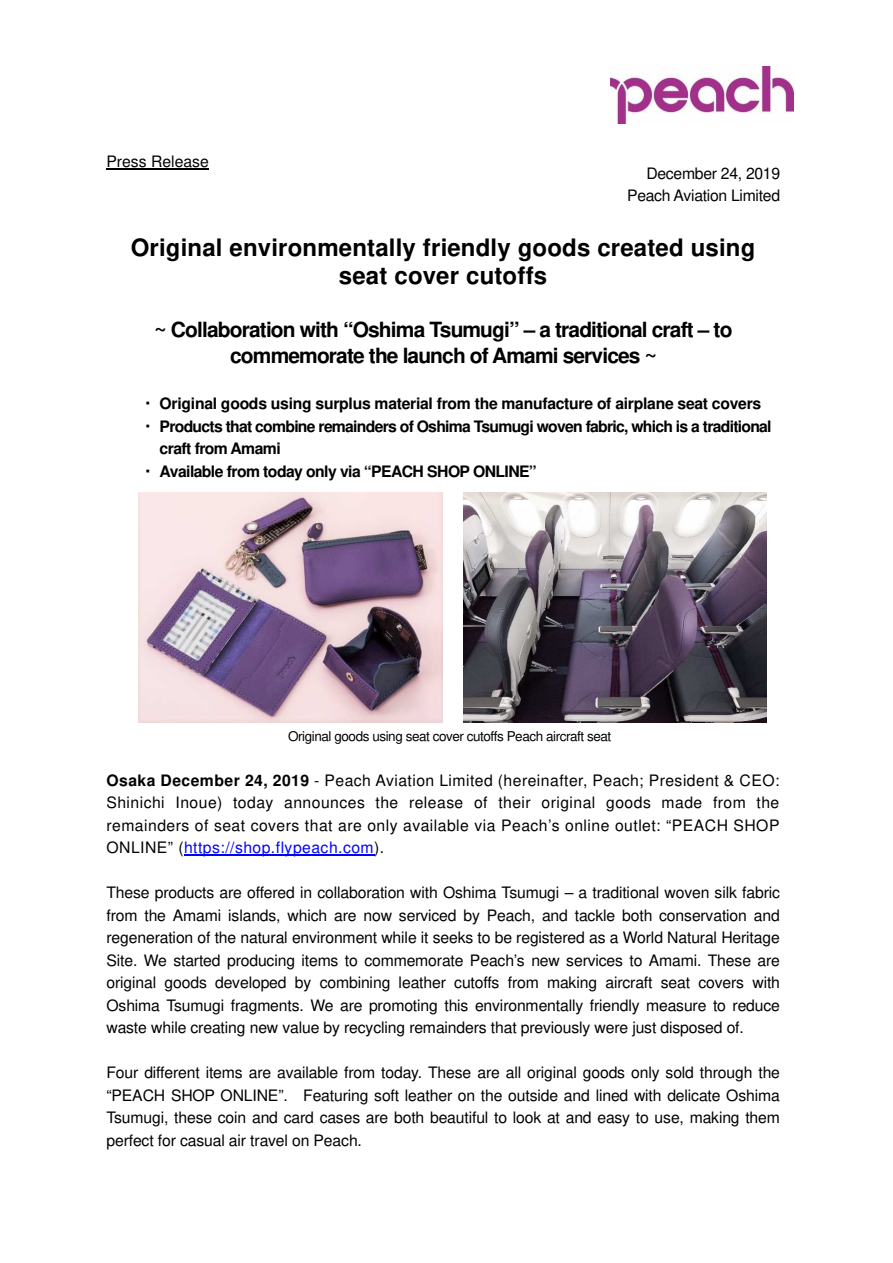
<style>
.page{position:relative;width:893px;height:1263px;background:#fff}
.page>*{position:absolute;margin:0;border:0;box-sizing:border-box;transform-origin:0 0}
.t1{font:700 24px/27.6px "Helvetica";letter-spacing:.005em;color:#000;text-align:center}
.t2{font:700 21px/25.5px "Helvetica";letter-spacing:-.04em;color:#000;text-align:center}
.t3{font:15.75px/22.5px "Helvetica";letter-spacing:-.01em;color:#000;text-align:justify}
.t4{font:700 15.75px/22.5px "Helvetica";letter-spacing:-.04em;color:#000}
.t5{font:13.5px "Helvetica";letter-spacing:-.035em;color:#000}
.s1{font-weight:700}
.s2{color:#00f}
</style>
<div class="page">
<hr style="left:106px;top:168px;width:103px;height:2px;background:#000">
<hr style="left:184px;top:855px;width:190px;height:1px;background:#00f">
<img style="left:610px;top:66px;width:183px;height:57px">
<img style="left:463px;top:493px;width:303px;height:230px">
<img style="left:138px;top:493px;width:304px;height:230px">
<p class="t3" style="left:106px;top:151px;width:104px">Press Release</p>
<p class="t3" style="left:627px;top:163px;width:154px;text-align:right">December 24, 2019<br>Peach Aviation Limited</p>
<h1 class="t1" style="left:131px;top:236px;width:626px">Original environmentally friendly goods created using seat cover cutoffs</h1>
<h2 class="t2" style="left:155px;top:319px;width:579px">~ Collaboration with “Oshima Tsumugi” – a traditional craft – to commemorate the launch of Amami services ~</h2>
<p class="t4" style="left:160px;top:394px;width:613px">Original goods using surplus material from the manufacture of airplane seat covers Products that combine remainders of Oshima Tsumugi woven fabric, which is a traditional craft from Amami<br>Available from today only via “PEACH SHOP ONLINE”</p>
<p class="t5" style="left:288px;top:731px;width:324px">Original goods using seat cover cutoffs Peach aircraft seat</p>
<p class="t3" style="left:106px;top:770px;width:674px"><span class="s1">Osaka December 24, 2019</span> - Peach Aviation Limited (hereinafter, Peach; President &amp; CEO:<br>Shinichi Inoue) today announces the release of their original goods made from the remainders of seat covers that are only available via Peach’s online outlet: “PEACH SHOP ONLINE” (<span class="s2">https://shop.flypeach.com</span>).</p>
<p class="t3" style="left:106px;top:883px;width:675px">These products are offered in collaboration with Oshima Tsumugi – a traditional woven silk fabric from the Amami islands, which are now serviced by Peach, and tackle both conservation and regeneration of the natural environment while it seeks to be registered as a World Natural Heritage Site. We started producing items to commemorate Peach’s new services to Amami. These are original goods developed by combining leather cutoffs from making aircraft seat covers with Oshima Tsumugi fragments. We are promoting this environmentally friendly measure to reduce waste while creating new value by recycling remainders that previously were just disposed of.</p>
<p class="t3" style="left:106px;top:1063px;width:675px">Four different items are available from today. These are all original goods only sold through the “PEACH SHOP ONLINE”. Featuring soft leather on the outside and lined with delicate Oshima Tsumugi, these coin and card cases are both beautiful to look at and easy to use, making them perfect for casual air travel on Peach.</p>
</div>
